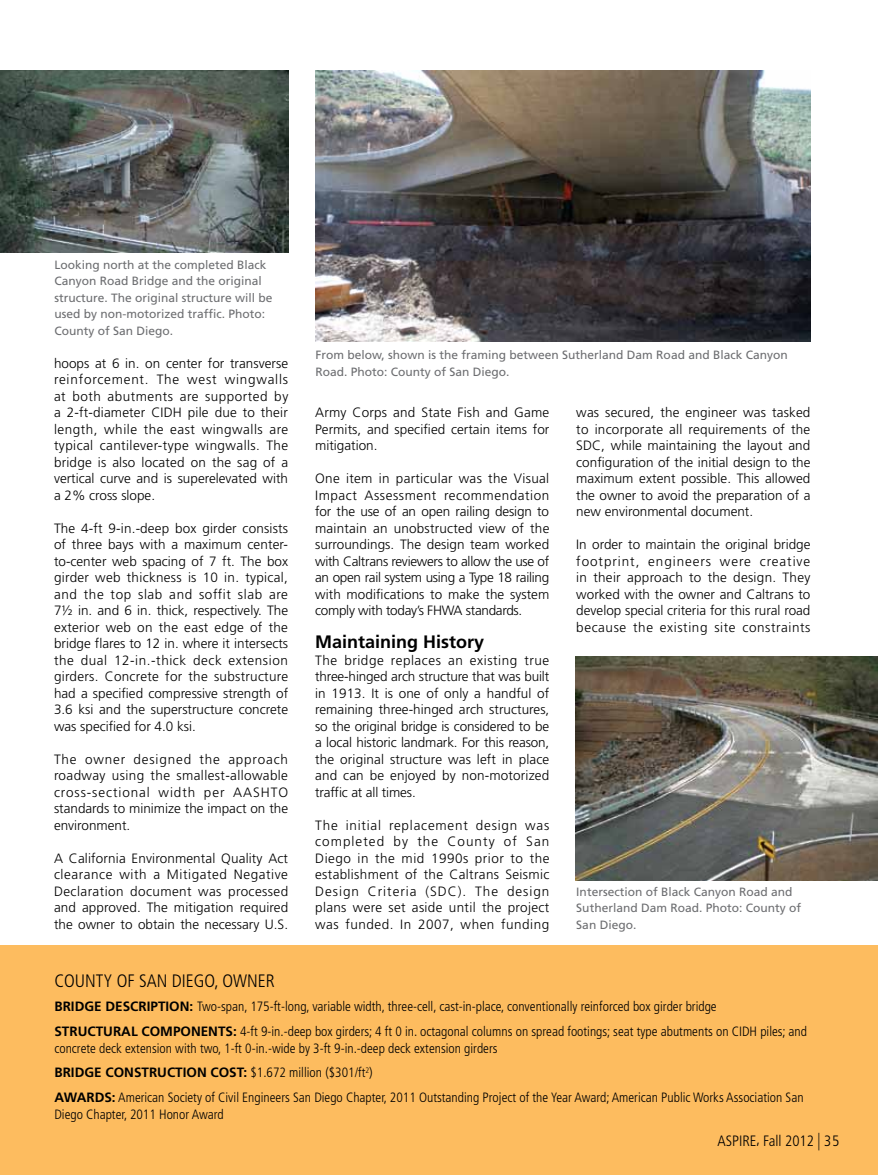
<style>
.page{position:relative;width:878px;height:1175px;background:#fff}
.page>*{position:absolute;margin:0;border:0;box-sizing:border-box;transform-origin:0 0}
.t1{font:300 condensed 18px "Frutiger LT Std";color:#000}
.t2{font:700 18px "Frutiger LT Std";color:#000}
.t3{font:300 condensed 15px "Frutiger LT Std";color:#000}
.t4{font:300 13.5px/16.5px "Frutiger LT Std";color:#000;text-align:justify}
.t5{font:300 condensed 13.5px/16.5px "Frutiger LT Std";color:#000}
.t6{font:700 13.5px "Frutiger LT Std";color:#000}
.t7{font:12px/16.5px "Frutiger LT Std";color:#6d6e71}
.s1{font-weight:700;font-stretch:normal}
.s2{font-size:17.55px}
</style>
<div class="page">
<div style="left:0;top:945px;width:878px;height:229px;background:#fdbc5f"></div>
<img style="left:0;top:71px;width:288px;height:181px">
<img style="left:575px;top:656px;width:303px;height:224px">
<img style="left:315px;top:71px;width:495px;height:271px">
<p class="t7" style="left:54px;top:256px;width:220px">Looking north at the completed Black Canyon Road Bridge and the original structure. The original structure will be used by non-motorized traffic. Photo:<br>County of San Diego.</p>
<p class="t4" style="left:54px;top:355px;width:236px">hoops at 6 in. on center for transverse reinforcement. The west wingwalls at both abutments are supported by a 2-ft-diameter CIDH pile due to their length, while the east wingwalls are typical cantilever-type wingwalls. The bridge is also located on the sag of a vertical curve and is superelevated with a 2% cross slope.</p>
<p class="t4" style="left:54px;top:520px;width:236px">The 4-ft 9-in.-deep box girder consists of three bays with a maximum center&shy;to-center web spacing of 7 ft. The box girder web thickness is 10 in. typical, and the top slab and soffit slab are 7½ in. and 6 in. thick, respectively. The exterior web on the east edge of the bridge flares to 12 in. where it intersects the dual 12-in.-thick deck extension girders. Concrete for the substructure had a specified compressive strength of 3.6 ksi and the superstructure concrete was specified for 4.0 ksi.</p>
<p class="t4" style="left:54px;top:751px;width:235px">The owner designed the approach roadway using the smallest-allowable cross-sectional width per AASHTO standards to minimize the impact on the environment.</p>
<p class="t4" style="left:54px;top:850px;width:236px">A California Environmental Quality Act clearance with a Mitigated Negative Declaration document was processed and approved. The mitigation required the owner to obtain the necessary U.S.</p>
<p class="t7" style="left:315px;top:347px;width:474px">From below, shown is the framing between Sutherland Dam Road and Black Canyon<br>Road. Photo: County of San Diego.</p>
<p class="t4" style="left:315px;top:404px;width:236px">Army Corps and State Fish and Game Permits, and specified certain items for mitigation.</p>
<p class="t4" style="left:315px;top:470px;width:236px">One item in particular was the Visual Impact Assessment recommendation for the use of an open railing design to maintain an unobstructed view of the surroundings. The design team worked with Caltrans reviewers to allow the use of an open rail system using a Type 18 railing with modifications to make the system comply with today’s FHWA standards.</p>
<h1 class="t2" style="left:315px;top:631px;width:171px">MAINTAINING HISTORY</h1>
<p class="t4" style="left:315px;top:652px;width:236px">The bridge replaces an existing true three-hinged arch structure that was built in 1913. It is one of only a handful of remaining three-hinged arch structures, so the original bridge is considered to be a local historic landmark. For this reason, the original structure was left in place and can be enjoyed by non-motorized traffic at all times.</p>
<p class="t4" style="left:315px;top:817px;width:236px">The initial replacement design was completed by the County of San Diego in the mid 1990s prior to the establishment of the Caltrans Seismic Design Criteria (SDC). The design plans were set aside until the project was funded. In 2007, when funding</p>
<p class="t4" style="left:576px;top:404px;width:236px">was secured, the engineer was tasked to incorporate all requirements of the SDC, while maintaining the layout and configuration of the initial design to the maximum extent possible. This allowed the owner to avoid the preparation of a new environmental document.</p>
<p class="t4" style="left:576px;top:536px;width:236px">In order to maintain the original bridge footprint, engineers were creative in their approach to the design. They worked with the owner and Caltrans to develop special criteria for this rural road because the existing site constraints</p>
<p class="t7" style="left:576px;top:883px;width:226px">Intersection of Black Canyon Road and<br>Sutherland Dam Road. Photo: County of<br>San Diego.</p>
<h1 class="t1" style="left:54px;top:970px;width:11px">county</h1>
<h1 class="t1" style="left:117px;top:970px;width:33px">of san</h1>
<h1 class="t1" style="left:172px;top:970px;width:10px">diego</h1>
<h1 class="t1" style="left:214px;top:970px;width:62px">, OWNER</h1>
<p class="t6" style="left:54px;top:998px;width:9px">BRIDGE</p>
<p class="t6" style="left:105px;top:998px;width:9px">DESCRIPTION</p>
<p class="t5" style="left:189px;top:998px;width:528px"><span class="s1">:</span> Two-span, 175-ft-long, variable width, three-cell, cast-in-place, conventionally reinforced box girder bridge</p>
<p class="t6" style="left:54px;top:1023px;width:10px">STRUCTURAL</p>
<p class="t6" style="left:141px;top:1023px;width:11px">COMPONENTS</p>
<p class="t5" style="left:54px;top:1023px;width:754px;text-indent:179px"><span class="s1">:</span> 4-ft 9-in.-deep box girders; 4 ft 0 in. octagonal columns on spread footings; seat type abutments on CIDH piles; and concrete deck extension with two, 1-ft 0-in.-wide by 3-ft 9-in.-deep deck extension girders</p>
<p class="t6" style="left:54px;top:1064px;width:17px">BRIDGE</p>
<p class="t6" style="left:105px;top:1064px;width:18px">CONSTRUCTION</p>
<p class="t5" style="left:210px;top:1064px;width:164px"><span class="s1">COST:</span> $1.672 million ($301/ft<sup>2</sup>)</p>
<p class="t6" style="left:54px;top:1089px;width:11px">AWARDS</p>
<p class="t5" style="left:54px;top:1089px;width:750px;text-indent:57px"><span class="s1">:</span> American Society of Civil Engineers San Diego Chapter, 2011 Outstanding Project of the Year Award; American Public Works Association San<br>Diego Chapter, 2011 Honor Award</p>
<p class="t3" style="left:717px;top:1132px;width:123px">ASPIRE, Fall 2012 <span class="s2">|</span> 35</p>
</div>
